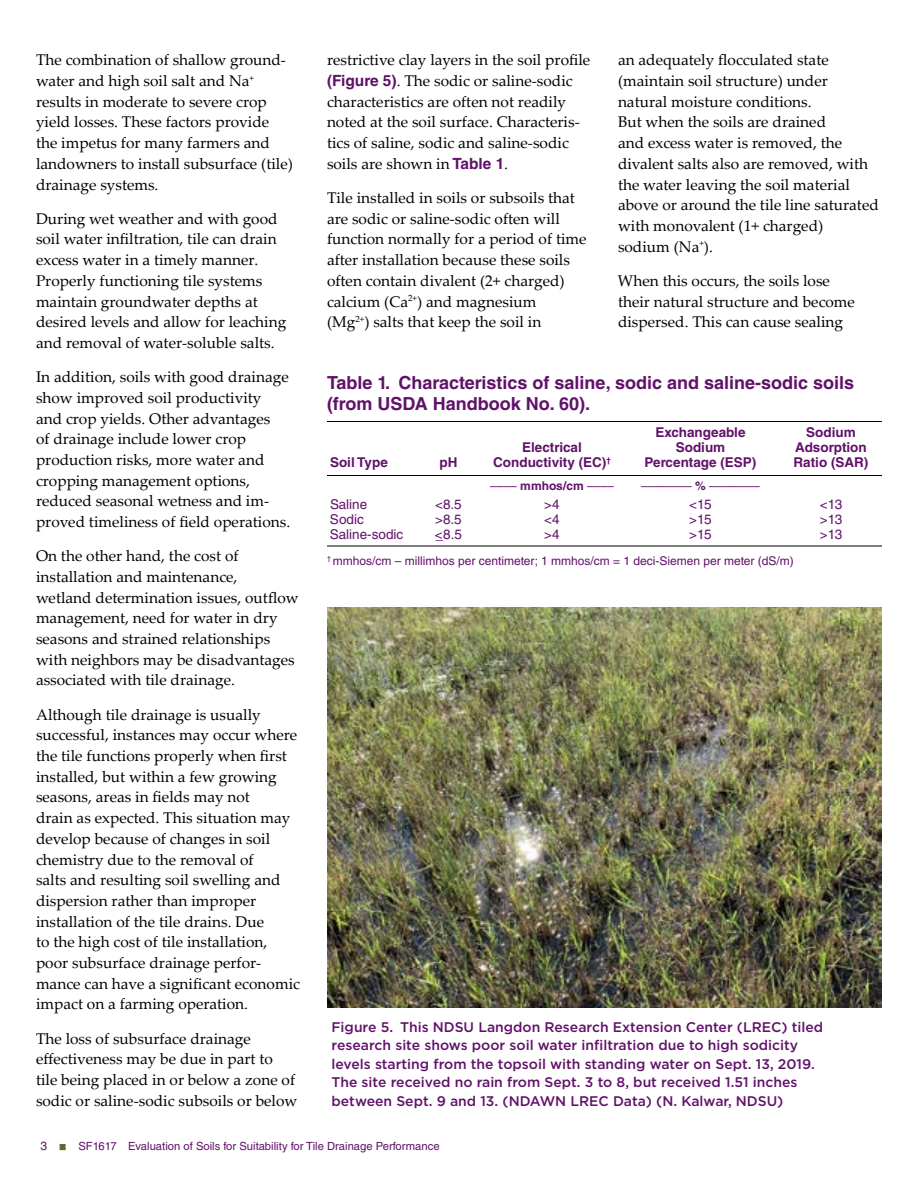
<style>
.page{position:relative;width:918px;height:1188px;background:#fff}
.page>*{position:absolute;margin:0;border:0;box-sizing:border-box;transform-origin:0 0}
.t1{font:700 18px/20.7px "Helvetica LT Std";color:#61116a}
.t2{font:15.45px/20.7px "Palatino Linotype";color:#000}
.t3{font:500 13.95px/18.5px "Gotham";color:#61116a}
.t4{font:700 13.5px "Helvetica LT Std";color:#61116a}
.t5{font:13.5px "Helvetica LT Std";color:#61116a}
.t6{font:12px "Helvetica LT Std";color:#61116a}
.t7{font:11.25px "Helvetica LT Std";color:#61116a}
.s1{font-family:"Helvetica LT Std";font-weight:700;color:#61116a}
.s2{font-weight:700}
</style>
<div class="page">
<img style="left:327px;top:608px;width:555px;height:399px">
<hr style="left:327px;top:421px;width:555px;height:1px;background:#000">
<hr style="left:327px;top:475px;width:555px;height:1px;background:#000">
<hr style="left:327px;top:546px;width:555px;height:1px;background:#000">
<p class="t2" style="left:36px;top:49px;width:258px">The combination of shallow ground&shy;water and high soil salt and Na<sup>+ </sup>results in moderate to severe crop yield losses. These factors provide the impetus for many farmers and landowners to install subsurface (tile) drainage systems.</p>
<p class="t2" style="left:36px;top:208px;width:252px">During wet weather and with good soil water infiltration, tile can drain excess water in a timely manner.<br>Properly functioning tile systems maintain groundwater depths at desired levels and allow for leaching and removal of water-soluble salts.</p>
<p class="t2" style="left:36px;top:366px;width:256px">In addition, soils with good drainage show improved soil productivity and crop yields. Other advantages<br>of drainage include lower crop production risks, more water and cropping management options, reduced seasonal wetness and im&shy;proved timeliness of field operations.</p>
<p class="t2" style="left:36px;top:545px;width:264px">On the other hand, the cost of installation and maintenance,<br>wetland determination issues, outflow management, need for water in dry seasons and strained relationships with neighbors may be disadvantages associated with tile drainage.</p>
<p class="t2" style="left:36px;top:703px;width:266px">Although tile drainage is usually successful, instances may occur where the tile functions properly when first installed, but within a few growing seasons, areas in fields may not<br>drain as expected. This situation may develop because of changes in soil chemistry due to the removal of<br>salts and resulting soil swelling and dispersion rather than improper installation of the tile drains. Due<br>to the high cost of tile installation, poor subsurface drainage perfor&shy;mance can have a significant economic impact on a farming operation.</p>
<p class="t2" style="left:36px;top:1027px;width:263px">The loss of subsurface drainage effectiveness may be due in part to tile being placed in or below a zone of sodic or saline-sodic subsoils or below</p>
<p class="t2" style="left:327px;top:49px;width:265px">restrictive clay layers in the soil profile <span class="s1">(Figure 5)</span>. The sodic or saline-sodic characteristics are often not readily noted at the soil surface. Characteris&shy;tics of saline, sodic and saline-sodic soils are shown in <span class="s1">Table 1</span>.</p>
<p class="t2" style="left:327px;top:187px;width:261px">Tile installed in soils or subsoils that are sodic or saline-sodic often will function normally for a period of time after installation because these soils often contain divalent (2+ charged) calcium (Ca<sup>2+</sup>) and magnesium<br>(Mg<sup>2+</sup>) salts that keep the soil in</p>
<p class="t2" style="left:618px;top:49px;width:262px">an adequately flocculated state (maintain soil structure) under natural moisture conditions.<br>But when the soils are drained<br>and excess water is removed, the divalent salts also are removed, with the water leaving the soil material above or around the tile line saturated with monovalent (1+ charged) sodium (Na<sup>+</sup>).</p>
<p class="t2" style="left:618px;top:270px;width:239px">When this occurs, the soils lose their natural structure and become dispersed. This can cause sealing</p>
<p class="t1" style="left:327px;top:372px;width:529px">Table 1. Characteristics of saline, sodic and saline-sodic soils (from USDA Handbook No. 60).</p>
<p class="t4" style="left:655px;top:424px;width:92px">Exchangeable</p>
<p class="t4" style="left:806px;top:424px;width:51px">Sodium</p>
<p class="t4" style="left:522px;top:439px;width:61px">Electrical</p>
<p class="t4" style="left:676px;top:439px;width:51px">Sodium</p>
<p class="t4" style="left:795px;top:439px;width:73px">Adsorption</p>
<p class="t4" style="left:330px;top:454px;width:59px">Soil Type</p>
<p class="t4" style="left:439px;top:454px;width:19px">pH</p>
<p class="t4" style="left:493px;top:454px;width:119px">Conductivity (EC)<sup>†</sup></p>
<p class="t4" style="left:645px;top:454px;width:113px">Percentage (ESP)</p>
<p class="t4" style="left:794px;top:454px;width:76px">Ratio (SAR)</p>
<p class="t6" style="left:490px;top:478px;width:125px">–––– <span class="s2">mmhos/cm</span> ––––</p>
<p class="t6" style="left:641px;top:478px;width:120px">––——–– <span class="s2">%</span> –——–––</p>
<p class="t5" style="left:330px;top:497px;width:39px">Saline</p>
<p class="t5" style="left:435px;top:497px;width:28px">&lt;8.5</p>
<p class="t5" style="left:544px;top:497px;width:17px">&gt;4</p>
<p class="t5" style="left:689px;top:497px;width:24px">&lt;15</p>
<p class="t5" style="left:820px;top:497px;width:24px">&lt;13</p>
<p class="t5" style="left:330px;top:512px;width:35px">Sodic</p>
<p class="t5" style="left:435px;top:512px;width:28px">&gt;8.5</p>
<p class="t5" style="left:544px;top:512px;width:17px">&lt;4</p>
<p class="t5" style="left:689px;top:512px;width:24px">&gt;15</p>
<p class="t5" style="left:820px;top:512px;width:24px">&gt;13</p>
<p class="t5" style="left:330px;top:527px;width:75px">Saline-sodic</p>
<p class="t5" style="left:435px;top:527px;width:29px">&lt;_8.5</p>
<p class="t5" style="left:544px;top:527px;width:17px">&gt;4</p>
<p class="t5" style="left:689px;top:527px;width:24px">&gt;15</p>
<p class="t5" style="left:820px;top:527px;width:24px">&gt;13</p>
<p class="t6" style="left:327px;top:553px;width:468px"><sup>†</sup> mmhos/cm – millimhos per centimeter; 1 mmhos/cm = 1 deci-Siemen per meter (dS/m)</p>
<p class="t3" style="left:332px;top:1018px;width:493px">Figure 5. This NDSU Langdon Research Extension Center (LREC) tiled research site shows poor soil water infiltration due to high sodicity levels starting from the topsoil with standing water on Sept. 13, 2019.<br>The site received no rain from Sept. 3 to 8, but received 1.51 inches between Sept. 9 and 13. (NDAWN LREC Data) (N. Kalwar, NDSU)</p>
<p class="t6" style="left:40px;top:1139px;width:8px">3</p>
<p class="t7" style="left:78px;top:1140px;width:363px">SF1617 Evaluation of Soils for Suitability for Tile Drainage Performance</p>
</div>
